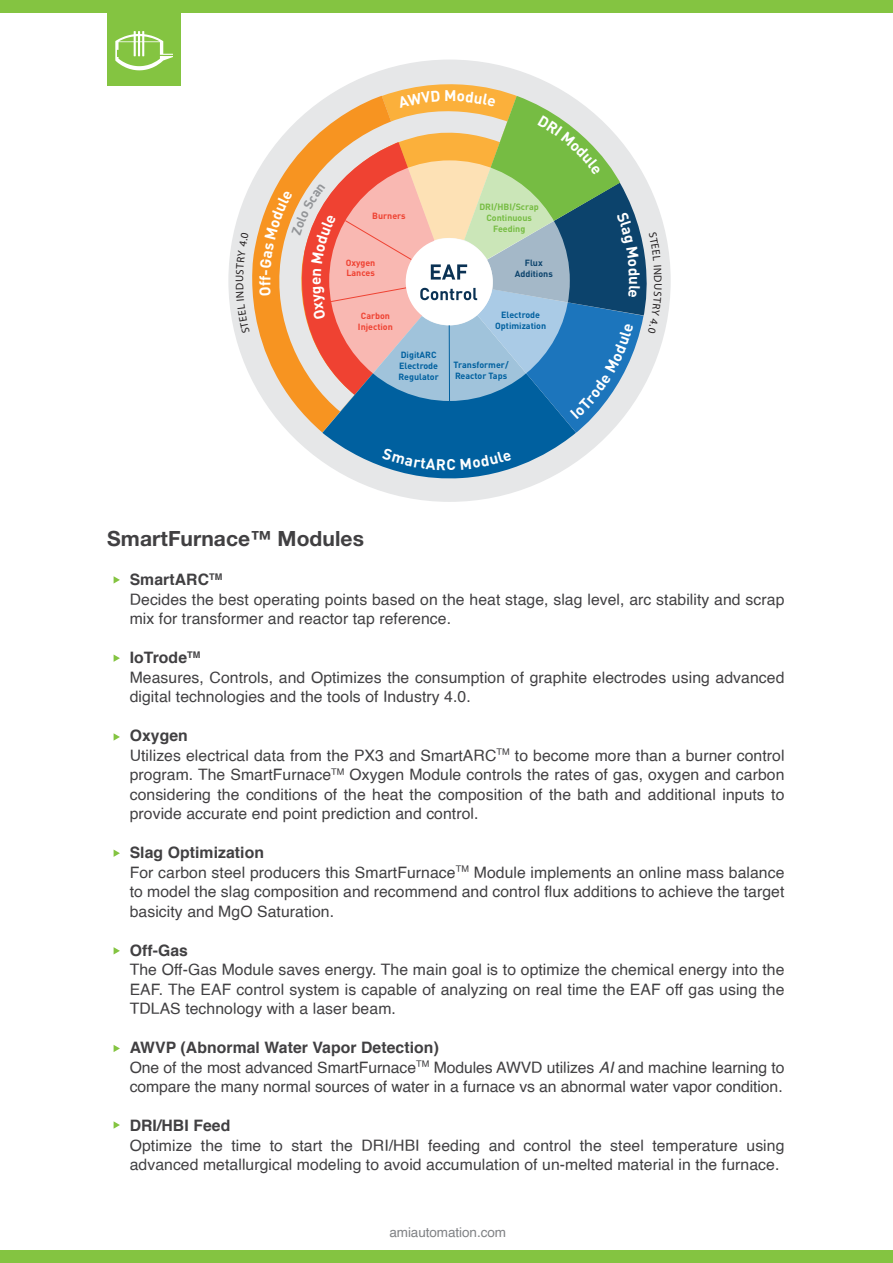
<style>
.page{position:relative;width:893px;height:1263px;background:#fff}
.page>*{position:absolute;margin:0;border:0;box-sizing:border-box;transform-origin:0 0}
.t1{font:700 21px "Helvetica Neue LT Pro";letter-spacing:.005em;color:#414042}
.t2{font:15.75px/19.5px "Helvetica";letter-spacing:.005em;color:#414042}
.t3{font:700 15.75px "Helvetica";letter-spacing:.005em;color:#414042}
.t4{font:700 15.3px "DIN Pro";color:#fff}
.t5{font:13.5px "Helvetica";letter-spacing:-.005em;color:#808285}
.t6{font:700 8.85px/10.6px "DIN Pro";color:#00609f}
.t7{font:700 8.85px/10.6px "DIN Pro";color:#ef4232}
.t8{font:700 8.85px/10.6px "DIN Pro";color:#76bc43;text-align:center}
.t9{font:700 8.85px/10.6px "DIN Pro";color:#0c436c;text-align:center}
.s1{font-weight:700}
.s2{font-style:italic}
</style>
<div class="page">
<svg style="left:114px;top:1121px;width:6px;height:8px"></svg>
<svg style="left:114px;top:1045px;width:6px;height:7px"></svg>
<svg style="left:114px;top:947px;width:6px;height:7px"></svg>
<svg style="left:114px;top:850px;width:6px;height:7px"></svg>
<svg style="left:114px;top:576px;width:6px;height:8px"></svg>
<svg style="left:114px;top:733px;width:6px;height:8px"></svg>
<svg style="left:114px;top:654px;width:6px;height:8px"></svg>
<div style="left:0;top:0;width:893px;height:12px;background:#84c441"></div>
<div style="left:107px;top:12px;width:74px;height:74px;background:#84c441"></div>
<div style="left:0;top:1250px;width:893px;height:13px;background:#84c441"></div>
<svg style="left:115px;top:31px;width:58px;height:39px"></svg>
<div style="left:228px;top:60px;width:443px;height:442px;background:#e6e7e8;border-radius:50%"></div>
<svg style="left:235px;top:174px;width:24px;height:219px"></svg>
<svg style="left:259px;top:69px;width:403px;height:413px"></svg>
<svg style="left:236px;top:232px;width:14px;height:102px"></svg>
<p class="t4" style="left:444px;top:83px;width:14px">M</p>
<p class="t4" style="left:303px;top:285px;width:10px;rotate:-90deg">e</p>
<p class="t7" style="left:372px;top:210px;width:35px">Burners</p>
<p class="t7" style="left:346px;top:256px;width:31px">Oxygen<br>Lances</p>
<p class="t7" style="left:358px;top:309px;width:36px;text-align:center">Carbon<br>Injection</p>
<p class="t8" style="left:479px;top:201px;width:61px">DRI/HBI/Scrap<br>Continuous<br>Feeding</p>
<p class="t9" style="left:515px;top:257px;width:40px">Flux<br>Additions</p>
<p class="t6" style="left:495px;top:308px;width:53px;text-align:center">Electrode<br>Optimization</p>
<p class="t6" style="left:399px;top:349px;width:42px">DigitARC<br>Electrode<br>Regulator</p>
<p class="t6" style="left:454px;top:359px;width:57px">Transformer/<br>Reactor Taps</p>
<p class="t4" style="left:647px;top:276px;width:10px;rotate:90deg">u</p>
<h1 class="t1" style="left:107px;top:526px;width:258px">SmartFurnace™ Modules</h1>
<p class="t2" style="left:130px;top:570px;width:656px"><span class="s1">SmartARC</span><sup>TM<br></sup>Decides the best operating points based on the heat stage, slag level, arc stability and scrap mix for transformer and reactor tap reference.</p>
<p class="t2" style="left:130px;top:648px;width:656px"><span class="s1">IoTrode</span><sup>TM<br></sup>Measures, Controls, and Optimizes the consumption of graphite electrodes using advanced digital technologies and the tools of Industry 4.0.</p>
<p class="t2" style="left:130px;top:726px;width:656px"><span class="s1">Oxygen<br></span>Utilizes electrical data from the PX3 and SmartARC<sup>TM</sup> to become more than a burner control program. The SmartFurnace<sup>TM</sup> Oxygen Module controls the rates of gas, oxygen and carbon considering the conditions of the heat the composition of the bath and additional inputs to provide accurate end point prediction and control.</p>
<p class="t2" style="left:130px;top:843px;width:656px"><span class="s1">Slag Optimization<br></span>For carbon steel producers this SmartFurnace<sup>TM</sup> Module implements an online mass balance to model the slag composition and recommend and control flux additions to achieve the target basicity and MgO Saturation.</p>
<p class="t3" style="left:130px;top:937px;width:60px">Off-Gas</p>
<p class="t2" style="left:130px;top:960px;width:656px;text-align:justify">The Off-Gas Module saves energy. The main goal is to optimize the chemical energy into the EAF. The EAF control system is capable of analyzing on real time the EAF off gas using the TDLAS technology with a laser beam.</p>
<p class="t2" style="left:130px;top:1038px;width:656px"><span class="s1">AWVP (Abnormal Water Vapor Detection)<br></span>One of the most advanced SmartFurnace<sup>TM</sup> Modules AWVD utilizes <span class="s2">AI</span> and machine learning to compare the many normal sources of water in a furnace vs an abnormal water vapor condition.</p>
<p class="t3" style="left:130px;top:1113px;width:102px">DRI/HBI Feed</p>
<p class="t2" style="left:130px;top:1136px;width:656px">Optimize the time to start the DRI/HBI feeding and control the steel temperature using advanced metallurgical modeling to avoid accumulation of un-melted material in the furnace.</p>
<p class="t5" style="left:389px;top:1222px;width:118px">amiautomation.com</p>
</div>
